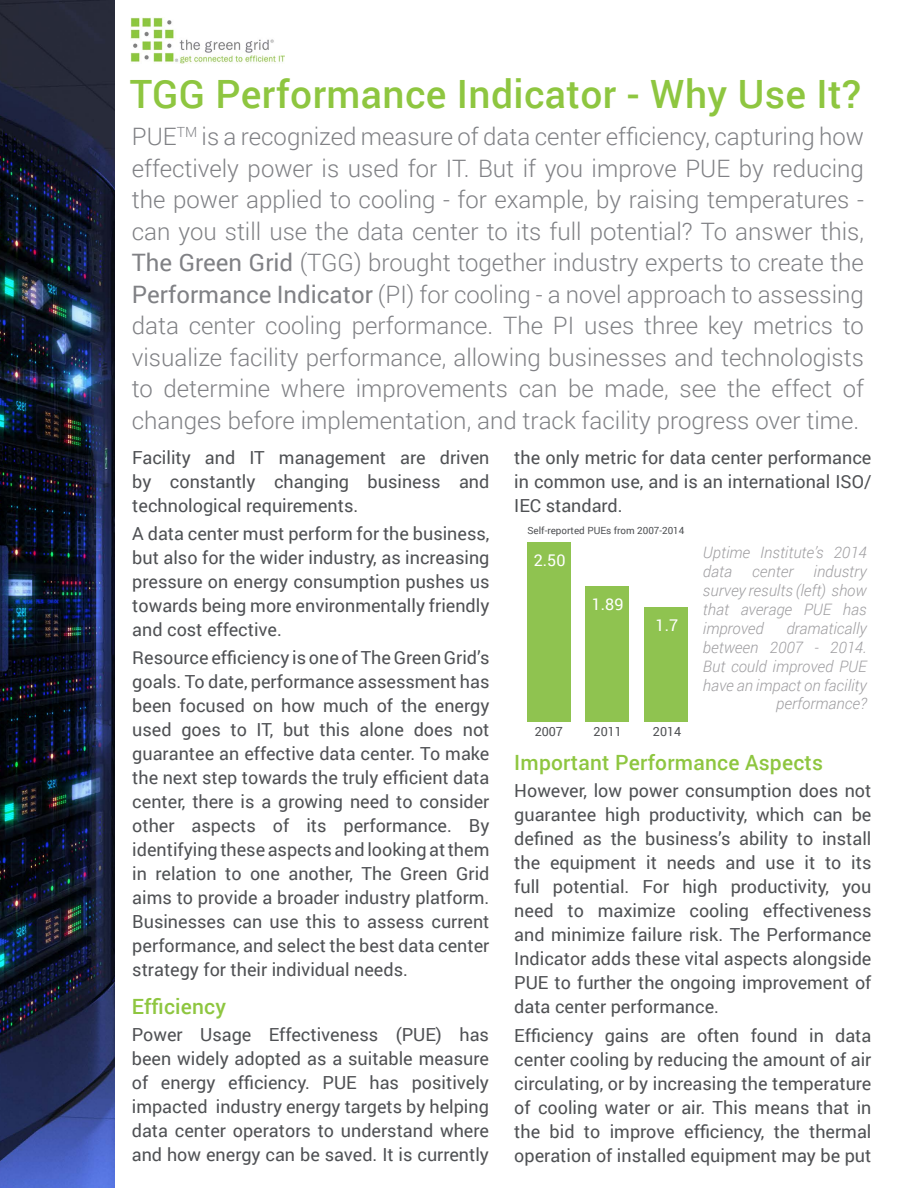
<style>
.page{position:relative;width:918px;height:1188px;background:#fff}
.page>*{position:absolute;margin:0;border:0;box-sizing:border-box;transform-origin:0 0}
.t1{font:500 39px "Roboto";letter-spacing:.01em;color:#8ec640}
.t2{font:300 24px/31.5px "Roboto";color:#808185;text-align:justify}
.t3{font:500 21px "Roboto";letter-spacing:.01em;color:#8ec640}
.t4{font:18px/24px "Roboto";color:#4f5154;text-align:justify}
.t5{font:16.2px "Roboto";color:#fff}
.t6{font:italic 300 15.75px/18.9px "Roboto";color:#9f9ea1}
.t7{font:12.6px "Roboto";color:#4f5154}
.t8{font:9.9px "Roboto";color:#4f5154}
.s1{font-weight:400}
</style>
<div class="page">
<img style="left:0;top:0;width:115px;height:1188px">
<div style="left:527px;top:542px;width:44px;height:180px;background:#8fc350"></div>
<div style="left:585px;top:586px;width:43px;height:136px;background:#8fc350"></div>
<div style="left:645px;top:607px;width:43px;height:115px;background:#8fc350"></div>
<img style="left:131px;top:18px;width:154px;height:45px">
<h1 class="t1" style="left:130px;top:66px;width:733px">TGG Performance Indicator - Why Use It?</h1>
<p class="t2" style="left:132px;top:120px;width:734px">PUE<sup>TM</sup> is a recognized measure of data center efficiency, capturing how effectively power is used for IT. But if you improve PUE by reducing the power applied to cooling - for example, by raising temperatures - can you still use the data center to its full potential? To answer this, <span class="s1">The Green Grid</span> (TGG) brought together industry experts to create the <span class="s1">Performance Indicator</span> (PI) for cooling - a novel approach to assessing data center cooling performance. The PI uses three key metrics to visualize facility performance, allowing businesses and technologists to determine where improvements can be made, see the effect of changes before implementation, and track facility progress over time.</p>
<p class="t4" style="left:132px;top:445px;width:359px">Facility and IT management are driven by constantly changing business and technological requirements.</p>
<p class="t4" style="left:132px;top:521px;width:359px">A data center must perform for the business, but also for the wider industry, as increasing pressure on energy consumption pushes us towards being more environmentally friendly and cost effective.</p>
<p class="t4" style="left:132px;top:645px;width:359px">Resource efficiency is one of The Green Grid’s goals. To date, performance assessment has been focused on how much of the energy used goes to IT, but this alone does not guarantee an effective data center. To make the next step towards the truly efficient data center, there is a growing need to consider other aspects of its performance. By identifying these aspects and looking at them in relation to one another, The Green Grid aims to provide a broader industry platform.<br>Businesses can use this to assess current performance, and select the best data center strategy for their individual needs.</p>
<p class="t3" style="left:132px;top:991px;width:96px">Efficiency</p>
<p class="t4" style="left:132px;top:1022px;width:359px">Power Usage Effectiveness (PUE) has been widely adopted as a suitable measure of energy efficiency. PUE has positively impacted industry energy targets by helping data center operators to understand where and how energy can be saved. It is currently</p>
<p class="t4" style="left:514px;top:445px;width:359px">the only metric for data center performance in common use, and is an international ISO/ IEC standard.</p>
<p class="t8" style="left:527px;top:523px;width:159px">Self-reported PUEs from 2007-2014</p>
<p class="t5" style="left:534px;top:549px;width:33px">2.50</p>
<p class="t5" style="left:592px;top:593px;width:33px">1.89</p>
<p class="t5" style="left:656px;top:614px;width:24px">1.7</p>
<p class="t7" style="left:535px;top:722px;width:30px">2007</p>
<p class="t7" style="left:594px;top:722px;width:30px">2011</p>
<p class="t7" style="left:653px;top:722px;width:30px">2014</p>
<p class="t6" style="left:703px;top:543px;width:165px">Uptime Institute’s 2014 data</p>
<p class="t6" style="left:703px;top:562px;width:165px;text-align:justify;text-indent:111px">industry survey results (left) show that average PUE has improved</p>
<p class="t6" style="left:752px;top:562px;width:43px">center</p>
<p class="t6" style="left:703px;top:618px;width:165px;text-align:right">dramatically<br>between 2007 - 2014.<br>But could improved PUE have an impact on facility performance?</p>
<p class="t3" style="left:514px;top:748px;width:310px">Important Performance Aspects</p>
<p class="t4" style="left:514px;top:778px;width:359px">However, low power consumption does not guarantee high productivity, which can be defined as the business’s ability to install the equipment it needs and use it to its full potential. For high productivity, you need to maximize cooling effectiveness and minimize failure risk. The Performance Indicator adds these vital aspects alongside PUE to further the ongoing improvement of data center performance.</p>
<p class="t4" style="left:514px;top:1022px;width:359px">Efficiency gains are often found in data center cooling by reducing the amount of air circulating, or by increasing the temperature of cooling water or air. This means that in the bid to improve efficiency, the thermal operation of installed equipment may be put</p>
</div>
